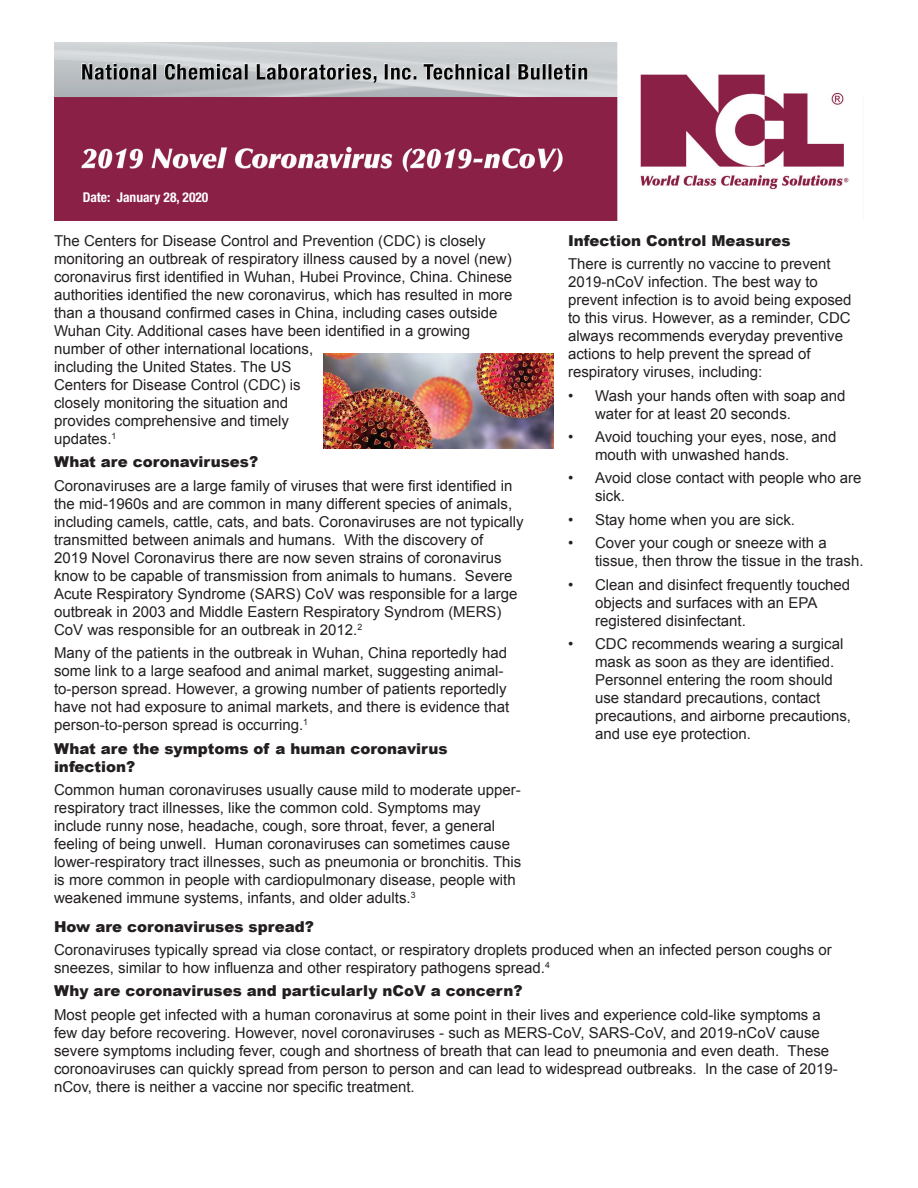
<style>
.page{position:relative;width:918px;height:1188px;background:#fff}
.page>*{position:absolute;margin:0;border:0;box-sizing:border-box;transform-origin:0 0}
.t1{font:15px/18px "Arial";color:#231f20}
.t2{font:900 15px/18px "Arial";color:#231f20}
.t3{font:700 condensed 13.5px "Helvetica Neue LT Std";color:#fff}
</style>
<div class="page">
<img style="left:54px;top:42px;width:795px;height:179px">
<img style="left:324px;top:353px;width:229px;height:95px">
<p class="t3" style="left:83px;top:189px;width:127px">Date: January 28, 2020</p>
<p class="t2" style="left:568px;top:231px;width:224px">Infection Control Measures</p>
<p class="t1" style="left:568px;top:255px;width:285px">There is currently no vaccine to prevent 2019-nCoV infection. The best way to prevent infection is to avoid being exposed to this virus. However, as a reminder, CDC always recommends everyday preventive actions to help prevent the spread of respiratory viruses, including:</p>
<p class="t1" style="left:595px;top:387px;width:252px;text-indent:-27px">• Wash your hands often with soap and water for at least 20 seconds.</p>
<p class="t1" style="left:595px;top:428px;width:243px;text-indent:-27px">• Avoid touching your eyes, nose, and mouth with unwashed hands.</p>
<p class="t1" style="left:595px;top:469px;width:268px;text-indent:-27px">• Avoid close contact with people who are sick.</p>
<p class="t1" style="left:568px;top:511px;width:229px">• Stay home when you are sick.</p>
<p class="t1" style="left:595px;top:534px;width:270px;text-indent:-27px">• Cover your cough or sneeze with a tissue, then throw the tissue in the trash.</p>
<p class="t1" style="left:595px;top:576px;width:257px;text-indent:-27px">• Clean and disinfect frequently touched objects and surfaces with an EPA registered disinfectant.</p>
<p class="t1" style="left:595px;top:635px;width:257px;text-indent:-27px">• CDC recommends wearing a surgical mask as soon as they are identified.<br>Personnel entering the room should use standard precautions, contact precautions, and airborne precautions, and use eye protection.</p>
<p class="t1" style="left:54px;top:232px;width:460px">The Centers for Disease Control and Prevention (CDC) is closely monitoring an outbreak of respiratory illness caused by a novel (new) coronavirus first identified in Wuhan, Hubei Province, China. Chinese authorities identified the new coronavirus, which has resulted in more than a thousand confirmed cases in China, including cases outside Wuhan City. Additional cases have been identified in a growing number of other international locations,<br>including the United States. The US<br>Centers for Disease Control (CDC) is<br>closely monitoring the situation and<br>provides comprehensive and timely<br>updates.<sup>1</sup></p>
<p class="t2" style="left:54px;top:453px;width:206px">What are coronaviruses?</p>
<p class="t1" style="left:54px;top:477px;width:471px">Coronaviruses are a large family of viruses that were first identified in the mid-1960s and are common in many different species of animals, including camels, cattle, cats, and bats. Coronaviruses are not typically transmitted between animals and humans. With the discovery of<br>2019 Novel Coronavirus there are now seven strains of coronavirus know to be capable of transmission from animals to humans. Severe Acute Respiratory Syndrome (SARS) CoV was responsible for a large outbreak in 2003 and Middle Eastern Respiratory Syndrom (MERS)<br>CoV was responsible for an outbreak in 2012.<sup>2</sup></p>
<p class="t1" style="left:54px;top:644px;width:457px">Many of the patients in the outbreak in Wuhan, China reportedly had some link to a large seafood and animal market, suggesting animal&shy;to-person spread. However, a growing number of patients reportedly have not had exposure to animal markets, and there is evidence that person-to-person spread is occurring.<sup>1</sup></p>
<p class="t2" style="left:54px;top:739px;width:395px">What are the symptoms of a human coronavirus infection?</p>
<p class="t1" style="left:54px;top:781px;width:469px">Common human coronaviruses usually cause mild to moderate upper&shy;respiratory tract illnesses, like the common cold. Symptoms may include runny nose, headache, cough, sore throat, fever, a general feeling of being unwell. Human coronaviruses can sometimes cause lower-respiratory tract illnesses, such as pneumonia or bronchitis. This is more common in people with cardiopulmonary disease, people with weakened immune systems, infants, and older adults.<sup>3</sup></p>
<p class="t2" style="left:54px;top:917px;width:261px">How are coronaviruses spread?</p>
<p class="t1" style="left:54px;top:941px;width:779px">Coronaviruses typically spread via close contact, or respiratory droplets produced when an infected person coughs or sneezes, similar to how influenza and other respiratory pathogens spread.<sup>4</sup></p>
<p class="t2" style="left:54px;top:982px;width:470px">Why are coronaviruses and particularly nCoV a concern?</p>
<p class="t1" style="left:54px;top:1006px;width:785px">Most people get infected with a human coronavirus at some point in their lives and experience cold-like symptoms a few day before recovering. However, novel coronaviruses - such as MERS-CoV, SARS-CoV, and 2019-nCoV cause severe symptoms including fever, cough and shortness of breath that can lead to pneumonia and even death. These coronoaviruses can quickly spread from person to person and can lead to widespread outbreaks. In the case of 2019- nCov, there is neither a vaccine nor specific treatment.</p>
</div>
